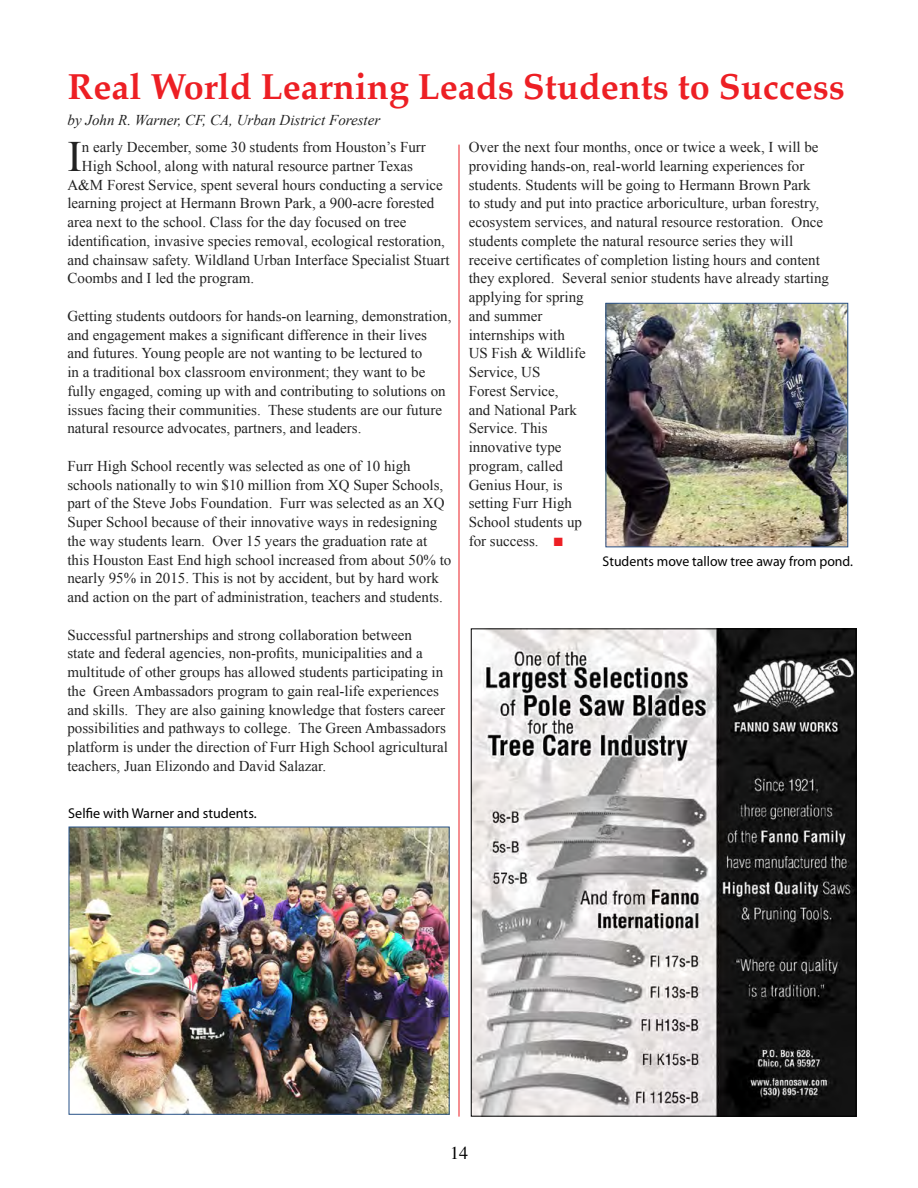
<style>
.page{position:relative;width:918px;height:1188px;background:#fff}
.page>*{position:absolute;margin:0;border:0;box-sizing:border-box;transform-origin:0 0}
.t1{font:43.35px "Times New Roman";color:#222}
.t2{font:700 36px "Palatino";color:#ed1f24}
.t3{font:18px "Times";color:#000}
.t4{font:15px/18.8px "Times New Roman";color:#222}
.t5{font:italic 15px "Times New Roman";color:#222}
.t6{font:14.25px "Myriad Pro";color:#000}
.t7{font:14.1px "Myriad Pro";color:#000}
.s1{color:#ed1f24}
</style>
<div class="page">
<img style="left:473px;top:630px;width:381px;height:485px">
<img style="left:71px;top:829px;width:377px;height:284px">
<div style="left:69px;top:827px;width:381px;height:288px;border:1px solid #285187"></div>
<img style="left:608px;top:305px;width:238px;height:240px">
<div style="left:606px;top:303px;width:242px;height:244px;border:1px solid #285187"></div>
<hr style="left:459px;top:145px;width:1px;height:972px;background:#ed1f24">
<h2 class="t2" style="left:68px;top:56px;width:779px">Real World Learning Leads Students to Success</h2>
<p class="t4" style="left:469px;top:138px;width:362px">Over the next four months, once or twice a week, I will be providing hands-on, real-world learning experiences for students. Students will be going to Hermann Brown Park<br>to study and put into practice arboriculture, urban forestry, ecosystem services, and natural resource restoration. Once students complete the natural resource series they will receive certificates of completion listing hours and content they explored. Several senior students have already starting applying for spring<br>and summer<br>internships with<br>US Fish &amp; Wildlife<br>Service, US<br>Forest Service,<br>and National Park<br>Service. This<br>innovative type<br>program, called<br>Genius Hour, is<br>setting Furr High<br>School students up<br>for success. <span class="s1">■</span></p>
<p class="t5" style="left:68px;top:110px;width:314px">by John R. Warner, CF, CA, Urban District Forester</p>
<h1 class="t1" style="left:68px;top:127px;width:16px">I</h1>
<p class="t4" style="left:82px;top:138px;width:345px">n early December, some 30 students from Houston’s Furr</p>
<p class="t4" style="left:82px;top:156px;width:333px">High School, along with natural resource partner Texas</p>
<p class="t4" style="left:67px;top:175px;width:377px">A&amp;M Forest Service, spent several hours conducting a service</p>
<p class="t4" style="left:67px;top:194px;width:368px">learning project at Hermann Brown Park, a 900-acre forested</p>
<p class="t4" style="left:67px;top:213px;width:341px">area next to the school. Class for the day focused on tree</p>
<p class="t4" style="left:67px;top:231px;width:379px">identification, invasive species removal, ecological restoration,</p>
<p class="t4" style="left:67px;top:250px;width:384px">and chainsaw safety. Wildland Urban Interface Specialist Stuart</p>
<p class="t4" style="left:67px;top:269px;width:188px">Coombs and I led the program.</p>
<p class="t4" style="left:67px;top:306px;width:385px">Getting students outdoors for hands-on learning, demonstration, and engagement makes a significant difference in their lives and futures. Young people are not wanting to be lectured to<br>in a traditional box classroom environment; they want to be fully engaged, coming up with and contributing to solutions on issues facing their communities. These students are our future natural resource advocates, partners, and leaders.</p>
<p class="t4" style="left:67px;top:456px;width:385px">Furr High School recently was selected as one of 10 high schools nationally to win $10 million from XQ Super Schools, part of the Steve Jobs Foundation. Furr was selected as an XQ Super School because of their innovative ways in redesigning the way students learn. Over 15 years the graduation rate at this Houston East End high school increased from about 50% to nearly 95% in 2015. This is not by accident, but by hard work and action on the part of administration, teachers and students.</p>
<p class="t4" style="left:67px;top:625px;width:382px">Successful partnerships and strong collaboration between<br>state and federal agencies, non-profits, municipalities and a multitude of other groups has allowed students participating in the Green Ambassadors program to gain real-life experiences and skills. They are also gaining knowledge that fosters career possibilities and pathways to college. The Green Ambassadors platform is under the direction of Furr High School agricultural teachers, Juan Elizondo and David Salazar.</p>
<p class="t7" style="left:603px;top:553px;width:252px">Students move tallow tree away from pond.</p>
<p class="t6" style="left:68px;top:806px;width:190px">Selfie with Warner and students.</p>
<p class="t3" style="left:450px;top:1136px;width:19px">14</p>
</div>
